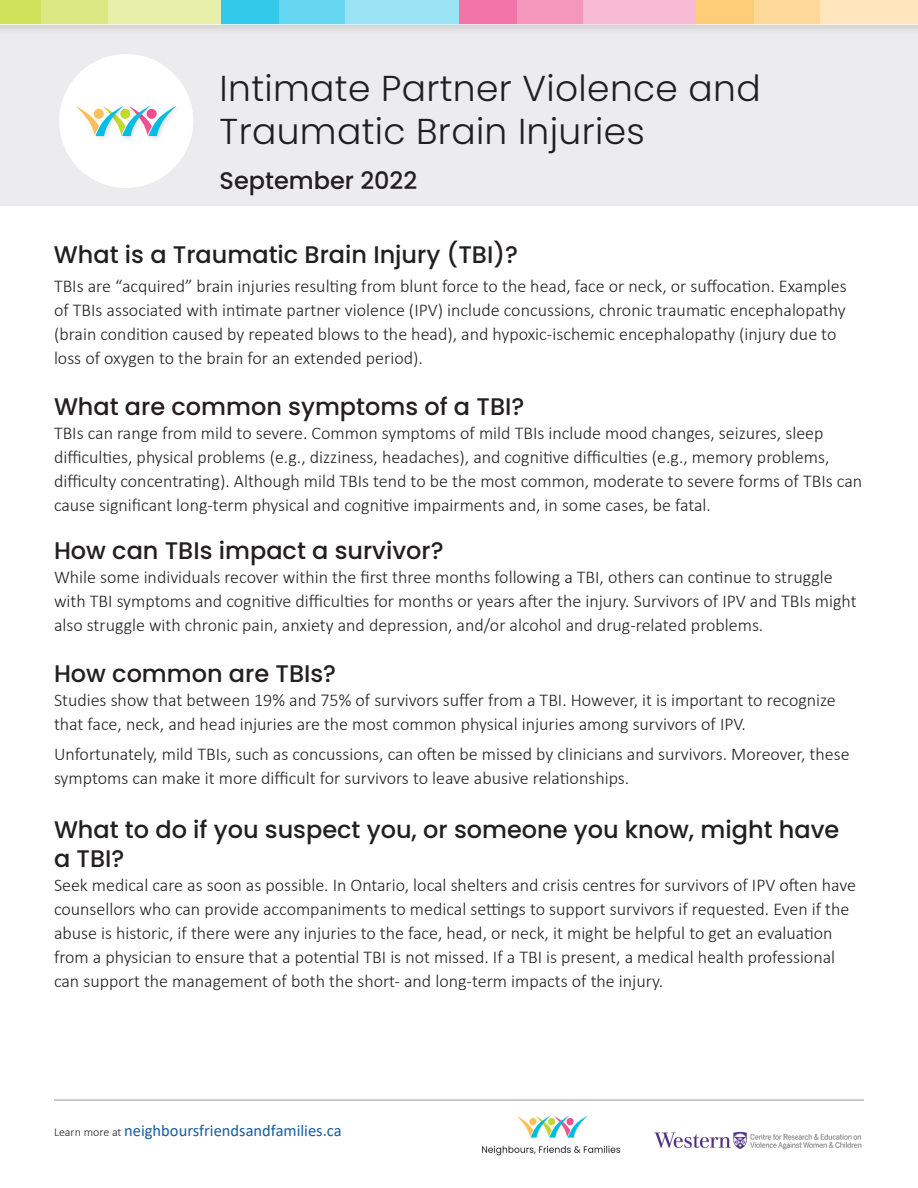
<style>
.page{position:relative;width:918px;height:1188px;background:#fff}
.page>*{position:absolute;margin:0;border:0;box-sizing:border-box;transform-origin:0 0}
.t1{font:300 36px/43.2px "Poppins";letter-spacing:.01em;color:#1f1f1f}
.t2{font:500 24px/28.8px "Poppins";color:#231f20}
.t3{font:300 18px/24px "Calibri";color:#231f20}
.t4{font:16.5px "Calibri";color:#175d9e}
.s1{font-weight:300;font-size:12px;color:#231f20}
</style>
<div class="page">
<div style="left:0;top:24px;width:918px;height:182px;background:#ececee"></div>
<div style="left:0;top:0;width:918px;height:36px;background:#231f20;opacity:.15"></div>
<div style="left:582px;top:0;width:115px;height:24px;background:#f7bad4"></div>
<div style="left:516px;top:0;width:66px;height:24px;background:#f596bd"></div>
<div style="left:459px;top:0;width:57px;height:24px;background:#f273a6"></div>
<div style="left:107px;top:0;width:114px;height:24px;background:#e6f0ab"></div>
<div style="left:41px;top:0;width:66px;height:24px;background:#d9e882"></div>
<div style="left:0;top:0;width:41px;height:24px;background:#cfe059"></div>
<div style="left:820px;top:0;width:98px;height:24px;background:#ffe6bd"></div>
<div style="left:754px;top:0;width:66px;height:24px;background:#ffd999"></div>
<div style="left:697px;top:0;width:57px;height:24px;background:#ffcc78"></div>
<div style="left:345px;top:0;width:114px;height:24px;background:#99e3f5"></div>
<div style="left:278px;top:0;width:67px;height:24px;background:#66d6f0"></div>
<div style="left:221px;top:0;width:57px;height:24px;background:#33c9eb"></div>
<div style="left:59px;top:54px;width:134px;height:134px;background:#fff;border-radius:50%"></div>
<div style="left:93px;top:104px;width:35px;height:38px;background:#231f20;opacity:.15"></div>
<div style="left:119px;top:104px;width:36px;height:38px;background:#231f20;opacity:.15"></div>
<div style="left:146px;top:104px;width:35px;height:38px;background:#fff"></div>
<svg style="left:76px;top:106px;width:100px;height:30px"></svg>
<img style="left:654px;top:1131px;width:208px;height:19px">
<img style="left:482px;top:1116px;width:139px;height:40px">
<hr style="left:54px;top:1100px;width:810px;height:1px;background:#939598">
<h1 class="t1" style="left:220px;top:67px;width:543px">Intimate Partner Violence and<br>Traumatic Brain Injuries</h1>
<h2 class="t2" style="left:220px;top:166px;width:199px">September 2022</h2>
<h2 class="t2" style="left:54px;top:240px;width:466px">What is a Traumatic Brain Injury (TBI)?</h2>
<p class="t3" style="left:54px;top:274px;width:794px">TBIs are “acquired” brain injuries resulting from blunt force to the head, face or neck, or suffocation. Examples of TBIs associated with intimate partner violence (IPV) include concussions, chronic traumatic encephalopathy (brain condition caused by repeated blows to the head), and hypoxic-ischemic encephalopathy (injury due to loss of oxygen to the brain for an extended period).</p>
<h2 class="t2" style="left:54px;top:393px;width:472px">What are common symptoms of a TBI?</h2>
<p class="t3" style="left:54px;top:421px;width:810px">TBIs can range from mild to severe. Common symptoms of mild TBIs include mood changes, seizures, sleep difficulties, physical problems (e.g., dizziness, headaches), and cognitive difficulties (e.g., memory problems, difficulty concentrating). Although mild TBIs tend to be the most common, moderate to severe forms of TBIs can cause significant long-term physical and cognitive impairments and, in some cases, be fatal.</p>
<h2 class="t2" style="left:54px;top:536px;width:391px">How can TBIs impact a survivor?</h2>
<p class="t3" style="left:54px;top:565px;width:804px">While some individuals recover within the first three months following a TBI, others can continue to struggle with TBI symptoms and cognitive difficulties for months or years after the injury. Survivors of IPV and TBIs might also struggle with chronic pain, anxiety and depression, and/or alcohol and drug-related problems.</p>
<h2 class="t2" style="left:54px;top:660px;width:284px">How common are TBIs?</h2>
<p class="t3" style="left:54px;top:688px;width:783px">Studies show that between 19% and 75% of survivors suffer from a TBI. However, it is important to recognize that face, neck, and head injuries are the most common physical injuries among survivors of IPV.</p>
<p class="t3" style="left:54px;top:742px;width:797px">Unfortunately, mild TBIs, such as concussions, can often be missed by clinicians and survivors. Moreover, these symptoms can make it more difficult for survivors to leave abusive relationships.</p>
<h2 class="t2" style="left:54px;top:816px;width:787px">What to do if you suspect you, or someone you know, might have a TBI?</h2>
<p class="t3" style="left:54px;top:873px;width:803px">Seek medical care as soon as possible. In Ontario, local shelters and crisis centres for survivors of IPV often have counsellors who can provide accompaniments to medical settings to support survivors if requested. Even if the abuse is historic, if there were any injuries to the face, head, or neck, it might be helpful to get an evaluation from a physician to ensure that a potential TBI is not missed. If a TBI is present, a medical health professional can support the management of both the short- and long-term impacts of the injury.</p>
<p class="t4" style="left:54px;top:1119px;width:289px"><span class="s1">Learn more at</span> neighboursfriendsandfamilies.ca</p>
</div>
